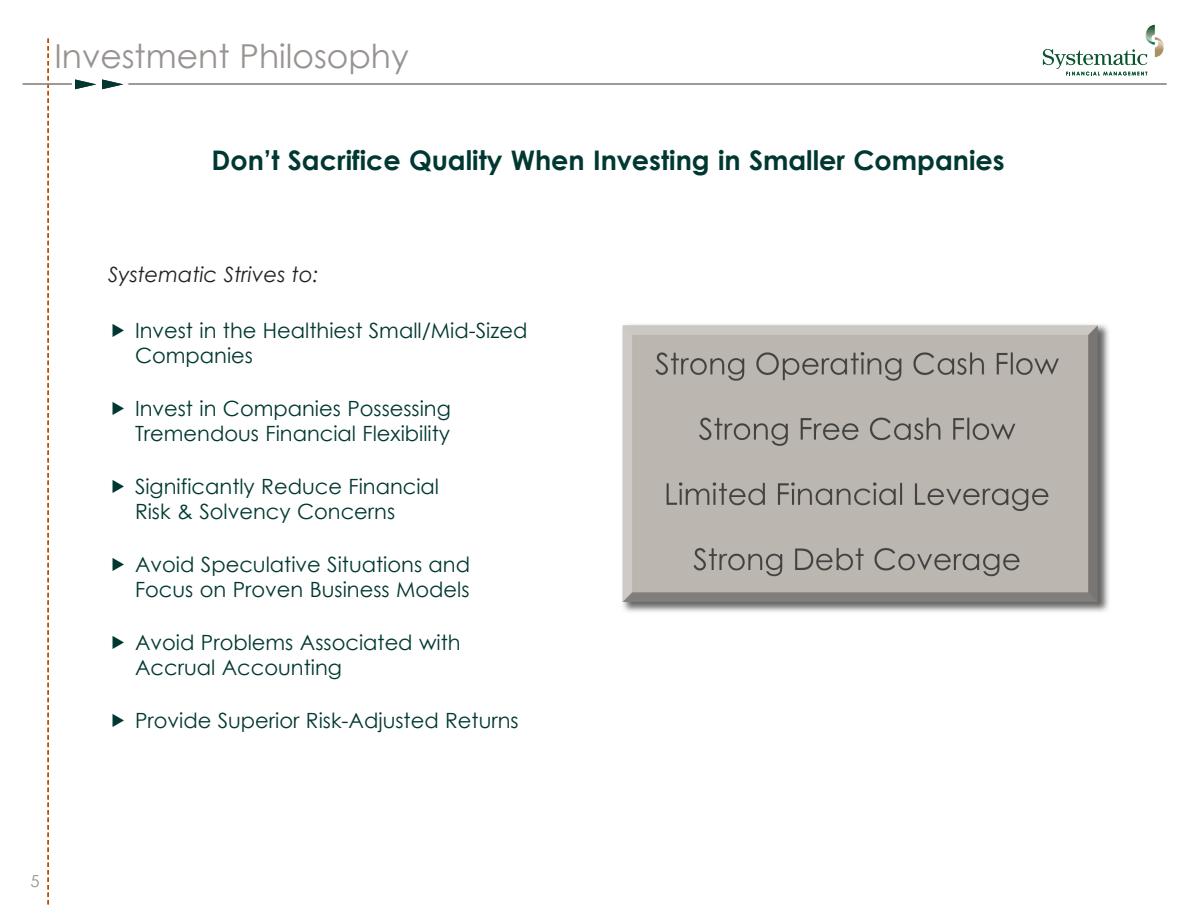
<style>
.page{position:relative;width:1188px;height:918px;background:#fff}
.page>*{position:absolute;margin:0;border:0;box-sizing:border-box;transform-origin:0 0}
.t1{font:33px "Century Gothic";color:#979391}
.t2{font:700 27px "Century Gothic";color:#003831}
.t3{font:21px/25.5px "Century Gothic";color:#003831}
.t4{font:italic 21px "Century Gothic";color:#231f20}
.t5{font:16.5px "Century Gothic";color:#979391}
</style>
<div class="page">
<svg style="left:1043px;top:25px;width:121px;height:50px"></svg>
<hr style="left:129px;top:83px;width:1038px;height:2px;background:#979391">
<svg style="left:75px;top:80px;width:21px;height:9px"></svg>
<svg style="left:102px;top:80px;width:21px;height:9px"></svg>
<svg style="left:47px;top:39px;width:2px;height:866px"></svg>
<hr style="left:23px;top:83px;width:49px;height:2px;background:#979391">
<img style="left:622px;top:324px;width:487px;height:288px">
<p class="t1" style="left:55px;top:33px;width:356px">Investment Philosophy</p>
<p class="t2" style="left:212px;top:139px;width:795px">Don’t Sacrifice Quality When Investing in Smaller Companies</p>
<p class="t4" style="left:108px;top:259px;width:212px">Systematic Strives to:</p>
<p class="t3" style="left:135px;top:317px;width:394px">Invest in the Healthiest Small/Mid-Sized<br>Companies</p>
<p class="t3" style="left:135px;top:395px;width:317px">Invest in Companies Possessing<br>Tremendous Financial Flexibility</p>
<p class="t3" style="left:135px;top:473px;width:306px">Significantly Reduce Financial<br>Risk &amp; Solvency Concerns</p>
<p class="t3" style="left:135px;top:551px;width:337px">Avoid Speculative Situations and<br>Focus on Proven Business Models</p>
<p class="t3" style="left:135px;top:629px;width:327px">Avoid Problems Associated with<br>Accrual Accounting</p>
<p class="t3" style="left:135px;top:707px;width:385px">Provide Superior Risk-Adjusted Returns</p>
<p class="t5" style="left:30px;top:869px;width:11px">5</p>
</div>
